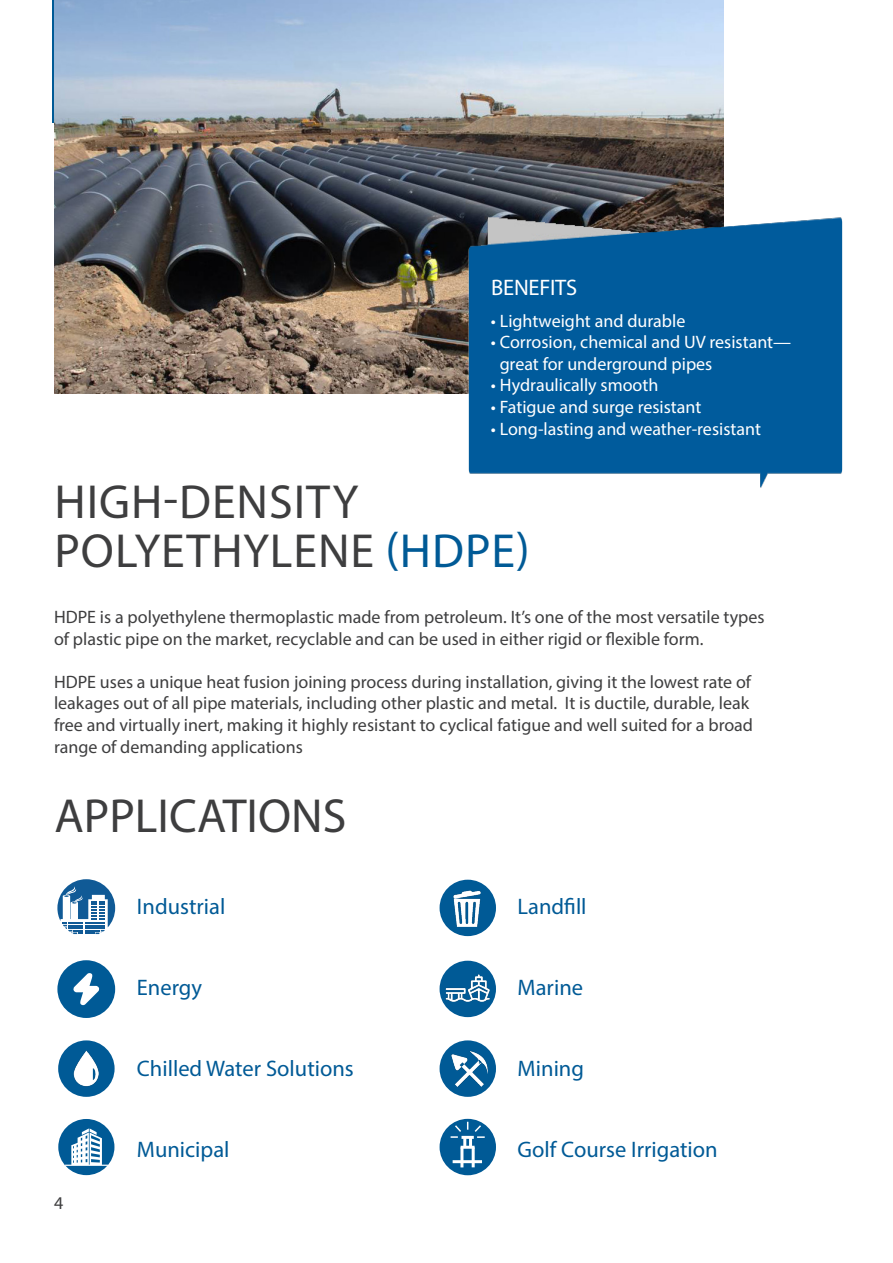
<style>
.page{position:relative;width:893px;height:1263px;background:#fff}
.page>*{position:absolute;margin:0;border:0;box-sizing:border-box;transform-origin:0 0}
.Text_Left_Justify{font:48px/48.6px "Myriad Pro";letter-spacing:.02em;color:#3e3e3f}
.Text_Left_Justify-2{font:48px "Myriad Pro";color:#3e3e3f}
.t1{font:22.5px "Myriad Pro";color:#005a96}
.Text_Left_Justify-3{font:22.5px "Myriad Pro";letter-spacing:-.01em;color:#fff}
.Text_Left_Justify-4{font:18px/21.6px "Myriad Pro";color:#3e3e3f}
.Text_Left_Justify-5{font:18px/21.6px "Myriad Pro";color:#fff}
.s1{color:#005a96}
</style>
<div class="page">
<img style="left:54px;top:0;width:669px;height:393px">
<img style="left:464px;top:195px;width:379px;height:293px">
<div style="left:58px;top:1040px;width:57px;height:57px;background:#005a96;border-radius:50%"></div>
<img style="left:68px;top:1044px;width:36px;height:43px">
<svg style="left:57px;top:879px;width:58px;height:55px"></svg>
<svg style="left:57px;top:960px;width:58px;height:58px"></svg>
<div style="left:58px;top:1119px;width:56px;height:56px;background:#005a96;border-radius:50%"></div>
<svg style="left:65px;top:1128px;width:43px;height:38px"></svg>
<div style="left:440px;top:880px;width:56px;height:56px;background:#005a96;border-radius:50%"></div>
<div style="left:440px;top:961px;width:56px;height:56px;background:#005a96;border-radius:50%"></div>
<div style="left:440px;top:1040px;width:56px;height:57px;background:#005a96;border-radius:50%"></div>
<div style="left:440px;top:1119px;width:56px;height:56px;background:#005a96;border-radius:50%"></div>
<img style="left:444px;top:972px;width:49px;height:34px">
<img style="left:440px;top:1049px;width:56px;height:40px">
<hr style="left:453px;top:1160px;width:29px;height:3px;background:#fff">
<hr style="left:460px;top:1147px;width:3px;height:20px;background:#fff">
<hr style="left:472px;top:1147px;width:3px;height:20px;background:#fff">
<hr style="left:461px;top:1146px;width:14px;height:3px;background:#fff">
<svg style="left:451px;top:1122px;width:34px;height:24px"></svg>
<img style="left:453px;top:890px;width:28px;height:36px">
<p class="Text_Left_Justify-3" style="left:491px;top:274px;width:88px">BENEFITS</p>
<p class="Text_Left_Justify-5" style="left:491px;top:310px;width:196px">• Lightweight and durable</p>
<p class="Text_Left_Justify-5" style="left:500px;top:331px;width:293px;text-indent:-9px">• Corrosion, chemical and UV resistant— great for underground pipes</p>
<p class="Text_Left_Justify-5" style="left:491px;top:374px;width:169px">• Hydraulically smooth</p>
<p class="Text_Left_Justify-5" style="left:491px;top:396px;width:212px">• Fatigue and surge resistant</p>
<p class="Text_Left_Justify-5" style="left:491px;top:418px;width:271px">• Long-lasting and weather-resistant</p>
<p class="Text_Left_Justify" style="left:54px;top:477px;width:477px">HIGH-DENSITY<br>POLYETHYLENE <span class="s1">(HDPE)</span></p>
<p class="Text_Left_Justify-4" style="left:54px;top:606px;width:712px">HDPE is a polyethylene thermoplastic made from petroleum. It’s one of the most versatile types of plastic pipe on the market, recyclable and can be used in either rigid or flexible form.</p>
<p class="Text_Left_Justify-4" style="left:54px;top:671px;width:701px">HDPE uses a unique heat fusion joining process during installation, giving it the lowest rate of leakages out of all pipe materials, including other plastic and metal. It is ductile, durable, leak free and virtually inert, making it highly resistant to cyclical fatigue and well suited for a broad range of demanding applications</p>
<p class="Text_Left_Justify-2" style="left:54px;top:786px;width:293px">APPLICATIONS</p>
<p class="t1" style="left:137px;top:893px;width:90px">Industrial</p>
<p class="t1" style="left:137px;top:974px;width:67px">Energy</p>
<p class="t1" style="left:137px;top:1055px;width:218px">Chilled Water Solutions</p>
<p class="Text_Left_Justify-4" style="left:54px;top:1192px;width:11px">4</p>
<p class="t1" style="left:137px;top:1136px;width:94px">Municipal</p>
<p class="t1" style="left:518px;top:893px;width:71px">Landfill</p>
<p class="t1" style="left:518px;top:974px;width:67px">Marine</p>
<p class="t1" style="left:518px;top:1055px;width:68px">Mining</p>
<p class="t1" style="left:518px;top:1136px;width:202px">Golf Course Irrigation</p>
</div>
